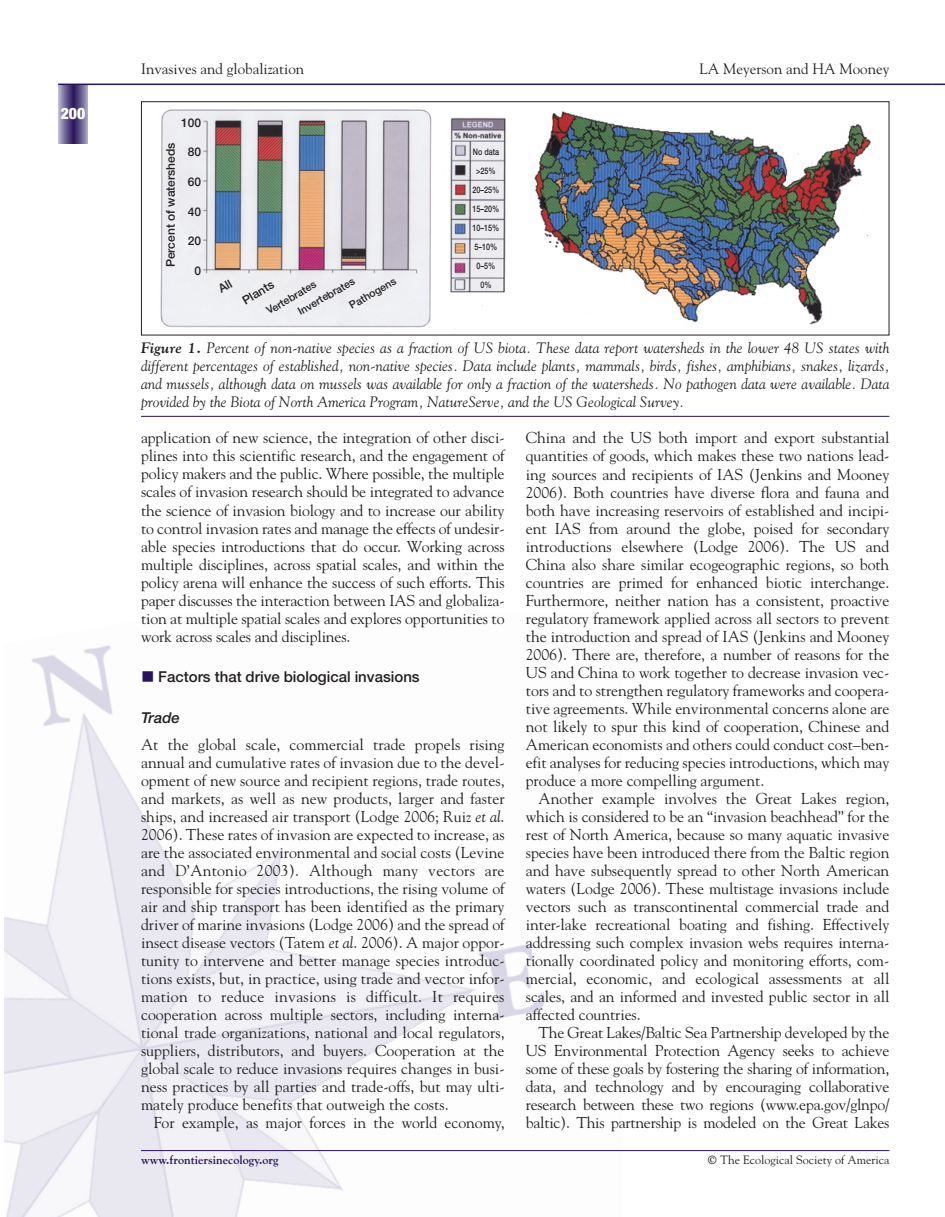
<style>
.page{position:relative;width:945px;height:1217px;background:#fff}
.page>*{position:absolute;margin:0;border:0;box-sizing:border-box;transform-origin:0 0}
.t1{font:15.75px/18px "Goudy";letter-spacing:-.005em;color:#231f20;text-align:justify}
.t2{font:900 condensed 15.75px "Helvetica Neue";color:#fff}
.t3{font:italic 15px/18px "Goudy";letter-spacing:.005em;color:#231f20;text-align:justify}
.t4{font:15px "Goudy";color:#231f20}
.t5{font:500 15px "Helvetica Neue";color:#231f20}
.t6{font:italic 500 15px "Helvetica Neue";color:#231f20}
.t7{font:500 12px "Helvetica Neue";color:#231f20}
.t8{font:12px "Goudy";color:#231f20}
.t9{font:700 12px "Goudy";color:#29135d}
.t10{font:500 10.5px/16.4px "Helvetica Neue";color:#231f20}
.t11{font:500 9px/19px "Helvetica Neue";color:#231f20;text-align:center;scale:.8 1}
.s1{font-weight:700}
.s2{font-style:italic}
</style>
<div class="page">
<img style="left:4px;top:645px;width:618px;height:571px">
<svg style="left:932px;top:84px;width:13px;height:1px"></svg>
<svg style="left:58px;top:85px;width:30px;height:59px;background:#6c6192"></svg>
<hr style="left:58px;top:84px;width:874px;height:1px;background:#29135d">
<hr style="left:141px;top:1150px;width:748px;height:1px;background:#29135d">
<hr style="left:141px;top:416px;width:748px;height:1px;background:#29135d">
<div style="left:141px;top:101px;width:748px;height:234px;border:1px solid #231f20"></div>
<img style="left:160px;top:109px;width:346px;height:220px">
<img style="left:534px;top:111px;width:337px;height:214px">
<svg style="left:143px;top:671px;width:10px;height:11px"></svg>
<svg style="left:217px;top:279px;width:16px;height:14px"></svg>
<p class="t2" style="left:61px;top:108px;width:26px">200</p>
<p class="t4" style="left:141px;top:62px;width:165px">Invasives and globalization</p>
<p class="t4" style="left:699px;top:62px;width:191px">LA Meyerson and HA Mooney</p>
<p class="t7" style="left:181px;top:118px;width:22px">100</p>
<p class="t7" style="left:188px;top:148px;width:15px">80</p>
<p class="t7" style="left:188px;top:177px;width:15px">60</p>
<p class="t7" style="left:188px;top:207px;width:15px">40</p>
<p class="t7" style="left:188px;top:236px;width:15px">20</p>
<p class="t7" style="left:195px;top:266px;width:8px">0</p>
<p class="t7" style="left:166px;top:267px;width:126px;rotate:-90deg">Percent of watersheds</p>
<p class="t10" style="left:346px;top:300px;width:54px;rotate:-30deg">Pathogens</p>
<p class="t10" style="left:287px;top:291px;width:65px;text-indent:-27px;rotate:-30deg">Vertebrates<br>Invertebrates</p>
<p class="t7" style="left:241px;top:297px;width:36px;rotate:-30deg">Plants</p>
<p class="t11" style="left:473px;top:143px;width:35px">No data &gt;25%<br>20–25%<br>15–20%<br>10–15%<br>5–10%<br>0–5%<br>0%</p>
<p class="t3" style="left:141px;top:340px;width:750px"><span class="s1">Figure 1.</span> Percent of non-native species as a fraction of US biota. These data report watersheds in the lower 48 US states with different percentages of established, non-native species. Data include plants, mammals, birds, fishes, amphibians, snakes, lizards, and mussels, although data on mussels was available for only a fraction of the watersheds. No pathogen data were available. Data provided by the Biota of North America Program, NatureServe, and the US Geological Survey.</p>
<p class="t1" style="left:141px;top:430px;width:365px">application of new science, the integration of other disci&shy;plines into this scientific research, and the engagement of policy makers and the public. Where possible, the multiple scales of invasion research should be integrated to advance the science of invasion biology and to increase our ability to control invasion rates and manage the effects of undesir&shy;able species introductions that do occur. Working across multiple disciplines, across spatial scales, and within the policy arena will enhance the success of such efforts. This paper discusses the interaction between IAS and globaliza&shy;tion at multiple spatial scales and explores opportunities to work across scales and disciplines.</p>
<p class="t5" style="left:158px;top:671px;width:263px">Factors that drive biological invasions</p>
<p class="t6" style="left:141px;top:712px;width:40px">Trade</p>
<p class="t1" style="left:141px;top:736px;width:365px">At the global scale, commercial trade propels rising annual and cumulative rates of invasion due to the devel&shy;opment of new source and recipient regions, trade routes, and markets, as well as new products, larger and faster ships, and increased air transport (Lodge 2006; Ruiz <span class="s2">et al</span>.<br>2006). These rates of invasion are expected to increase, as are the associated environmental and social costs (Levine and D’Antonio 2003). Although many vectors are responsible for species introductions, the rising volume of air and ship transport has been identified as the primary driver of marine invasions (Lodge 2006) and the spread of insect disease vectors (Tatem <span class="s2">et al</span>. 2006). A major oppor&shy;tunity to intervene and better manage species introduc&shy;tions exists, but, in practice, using trade and vector infor&shy;mation to reduce invasions is difficult. It requires cooperation across multiple sectors, including interna&shy;tional trade organizations, national and local regulators, suppliers, distributors, and buyers. Cooperation at the global scale to reduce invasions requires changes in busi&shy;ness practices by all parties and trade-offs, but may ulti&shy;mately produce benefits that outweigh the costs.</p>
<p class="t1" style="left:154px;top:1114px;width:352px">For example, as major forces in the world economy,</p>
<p class="t1" style="left:526px;top:430px;width:365px">China and the US both import and export substantial quantities of goods, which makes these two nations lead&shy;ing sources and recipients of IAS (Jenkins and Mooney 2006). Both countries have diverse flora and fauna and both have increasing reservoirs of established and incipi&shy;ent IAS from around the globe, poised for secondary introductions elsewhere (Lodge 2006). The US and China also share similar ecogeographic regions, so both countries are primed for enhanced biotic interchange.<br>Furthermore, neither nation has a consistent, proactive regulatory framework applied across all sectors to prevent the introduction and spread of IAS (Jenkins and Mooney 2006). There are, therefore, a number of reasons for the US and China to work together to decrease invasion vec&shy;tors and to strengthen regulatory frameworks and coopera&shy;tive agreements. While environmental concerns alone are not likely to spur this kind of cooperation, Chinese and American economists and others could conduct cost–ben&shy;efit analyses for reducing species introductions, which may produce a more compelling argument.</p>
<p class="t1" style="left:526px;top:790px;width:365px;text-indent:13px">Another example involves the Great Lakes region, which is considered to be an “invasion beachhead” for the rest of North America, because so many aquatic invasive species have been introduced there from the Baltic region and have subsequently spread to other North American waters (Lodge 2006). These multistage invasions include vectors such as transcontinental commercial trade and inter-lake recreational boating and fishing. Effectively addressing such complex invasion webs requires interna&shy;tionally coordinated policy and monitoring efforts, com&shy;mercial, economic, and ecological assessments at all scales, and an informed and invested public sector in all affected countries.</p>
<p class="t1" style="left:526px;top:1024px;width:365px;text-indent:13px">The Great Lakes/Baltic Sea Partnership developed by the US Environmental Protection Agency seeks to achieve some of these goals by fostering the sharing of information, data, and technology and by encouraging collaborative research between these two regions (www.epa.gov/glnpo/ baltic). This partnership is modeled on the Great Lakes</p>
<p class="t9" style="left:141px;top:1155px;width:139px">www.frontiersinecology.org</p>
<p class="t8" style="left:708px;top:1155px;width:183px"><span class="s1">©</span> The Ecological Society of America</p>
</div>
